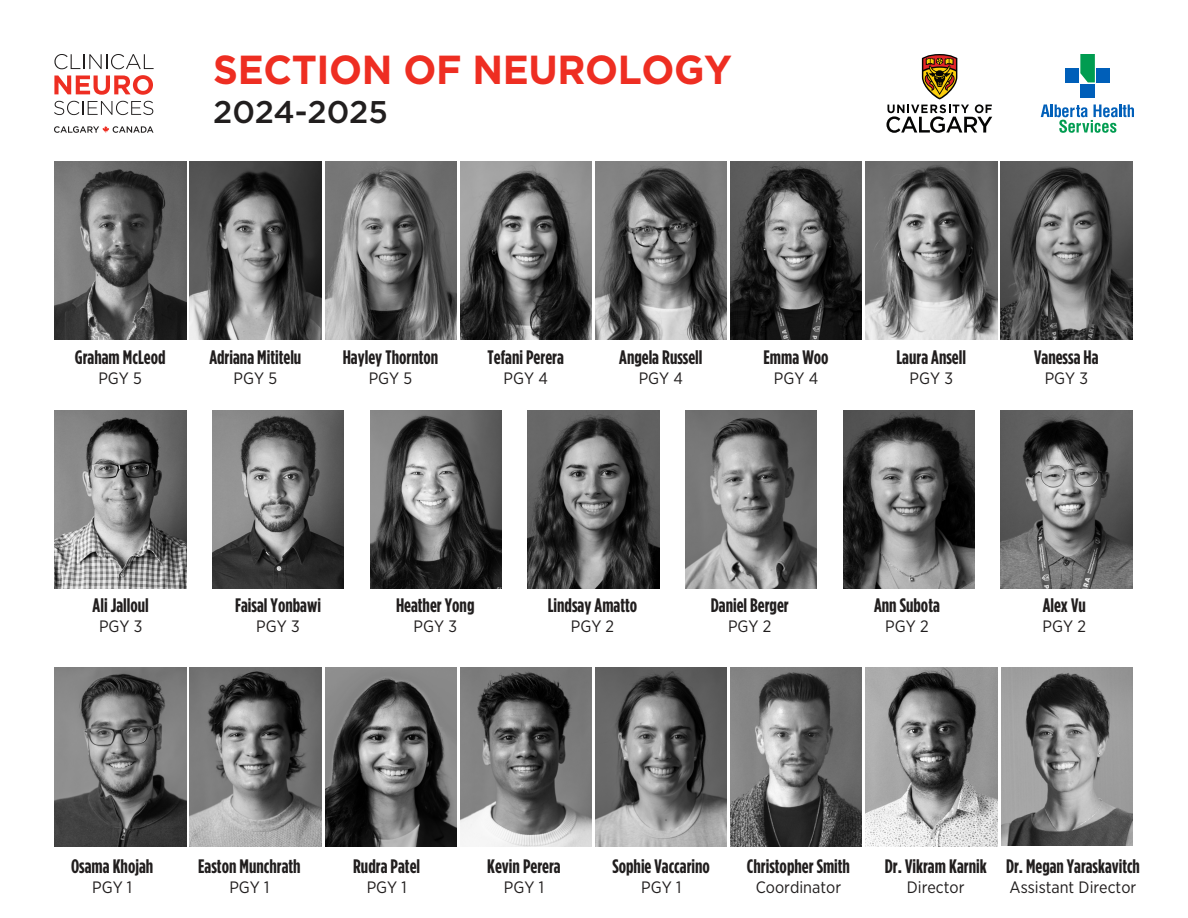
<style>
.page{position:relative;width:1188px;height:918px;background:#fff}
.page>*{position:absolute;margin:0;border:0;box-sizing:border-box;transform-origin:0 0}
.t1{font:700 40.5px "Gotham";letter-spacing:-.01em;color:#ee2e22;scale:.96 1}
.t2{font:500 31.35px "Gotham";letter-spacing:-.005em;color:#211e1e}
.t3{font:700 19.5px "Gotham Condensed";color:#211e1e}
.t4{font:16.5px "Gotham Narrow";color:#211e1e}
</style>
<div class="page">
<img style="left:55px;top:410px;width:131px;height:178px">
<img style="left:866px;top:668px;width:131px;height:178px">
<img style="left:1002px;top:668px;width:130px;height:177px">
<svg style="left:54px;top:54px;width:100px;height:15px"></svg>
<svg style="left:54px;top:101px;width:99px;height:14px"></svg>
<svg style="left:54px;top:75px;width:99px;height:20px"></svg>
<svg style="left:54px;top:126px;width:100px;height:7px"></svg>
<svg style="left:1041px;top:104px;width:93px;height:29px"></svg>
<div style="left:1065px;top:68px;width:14px;height:14px;background:#005fb9"></div>
<div style="left:1096px;top:68px;width:14px;height:14px;background:#005fb9"></div>
<div style="left:1080px;top:84px;width:15px;height:14px;background:#005fb9"></div>
<svg style="left:1080px;top:54px;width:15px;height:28px"></svg>
<svg style="left:886px;top:54px;width:106px;height:79px"></svg>
<img style="left:730px;top:668px;width:132px;height:178px">
<img style="left:370px;top:410px;width:132px;height:178px">
<img style="left:212px;top:410px;width:132px;height:178px">
<img style="left:1001px;top:410px;width:131px;height:178px">
<img style="left:528px;top:410px;width:131px;height:178px">
<img style="left:843px;top:410px;width:132px;height:178px">
<img style="left:190px;top:162px;width:131px;height:178px">
<img style="left:55px;top:162px;width:131px;height:178px">
<img style="left:730px;top:162px;width:132px;height:178px">
<img style="left:460px;top:162px;width:132px;height:178px">
<img style="left:1001px;top:162px;width:131px;height:178px">
<img style="left:866px;top:162px;width:131px;height:178px">
<img style="left:595px;top:162px;width:132px;height:178px">
<img style="left:685px;top:410px;width:132px;height:178px">
<img style="left:325px;top:162px;width:132px;height:178px">
<img style="left:55px;top:668px;width:131px;height:178px">
<img style="left:190px;top:668px;width:131px;height:178px">
<img style="left:460px;top:668px;width:132px;height:178px">
<img style="left:325px;top:668px;width:132px;height:178px">
<img style="left:595px;top:668px;width:132px;height:178px">
<h1 class="t1" style="left:213px;top:46px;width:542px">SECTION OF NEUROLOGY</h1>
<h2 class="t2" style="left:213px;top:91px;width:176px">2024-2025</h2>
<p class="t3" style="left:75px;top:346px;width:92px">Graham McLeod</p>
<p class="t4" style="left:98px;top:368px;width:45px">PGY 5</p>
<p class="t3" style="left:209px;top:346px;width:93px">Adriana Mititelu</p>
<p class="t4" style="left:234px;top:368px;width:45px">PGY 5</p>
<p class="t3" style="left:343px;top:346px;width:97px">Hayley Thornton</p>
<p class="t4" style="left:369px;top:368px;width:45px">PGY 5</p>
<p class="t3" style="left:488px;top:346px;width:78px">Tefani Perera</p>
<p class="t4" style="left:504px;top:368px;width:46px">PGY 4</p>
<p class="t3" style="left:619px;top:346px;width:85px">Angela Russell</p>
<p class="t4" style="left:639px;top:368px;width:46px">PGY 4</p>
<p class="t3" style="left:764px;top:346px;width:67px">Emma Woo</p>
<p class="t4" style="left:774px;top:368px;width:46px">PGY 4</p>
<p class="t3" style="left:896px;top:346px;width:71px">Laura Ansell</p>
<p class="t4" style="left:910px;top:368px;width:45px">PGY 3</p>
<p class="t3" style="left:1034px;top:346px;width:66px">Vanessa Ha</p>
<p class="t4" style="left:1045px;top:368px;width:45px">PGY 3</p>
<p class="t3" style="left:93px;top:594px;width:58px">Ali Jalloul</p>
<p class="t4" style="left:99px;top:616px;width:45px">PGY 3</p>
<p class="t3" style="left:235px;top:594px;width:87px">Faisal Yonbawi</p>
<p class="t4" style="left:256px;top:616px;width:45px">PGY 3</p>
<p class="t3" style="left:396px;top:594px;width:80px">Heather Yong</p>
<p class="t4" style="left:414px;top:616px;width:45px">PGY 3</p>
<p class="t3" style="left:548px;top:594px;width:91px">Lindsay Amatto</p>
<p class="t4" style="left:571px;top:616px;width:45px">PGY 2</p>
<p class="t3" style="left:711px;top:594px;width:80px">Daniel Berger</p>
<p class="t4" style="left:728px;top:616px;width:45px">PGY 2</p>
<p class="t3" style="left:874px;top:594px;width:67px">Ann Subota</p>
<p class="t4" style="left:885px;top:616px;width:45px">PGY 2</p>
<p class="t3" style="left:1043px;top:594px;width:45px">Alex Vu</p>
<p class="t4" style="left:1043px;top:616px;width:45px">PGY 2</p>
<p class="t3" style="left:71px;top:855px;width:84px">Osama Khojah</p>
<p class="t4" style="left:92px;top:877px;width:42px">PGY 1</p>
<p class="t3" style="left:198px;top:855px;width:104px">Easton Munchrath</p>
<p class="t4" style="left:229px;top:877px;width:42px">PGY 1</p>
<p class="t3" style="left:353px;top:855px;width:68px">Rudra Patel</p>
<p class="t4" style="left:367px;top:877px;width:42px">PGY 1</p>
<p class="t3" style="left:487px;top:855px;width:75px">Kevin Perera</p>
<p class="t4" style="left:504px;top:877px;width:42px">PGY 1</p>
<p class="t3" style="left:612px;top:855px;width:99px">Sophie Vaccarino</p>
<p class="t4" style="left:641px;top:877px;width:42px">PGY 1</p>
<p class="t3" style="left:747px;top:855px;width:105px">Christopher Smith</p>
<p class="t4" style="left:756px;top:877px;width:87px">Coordinator</p>
<p class="t3" style="left:885px;top:855px;width:103px">Dr. Vikram Karnik</p>
<p class="t4" style="left:907px;top:877px;width:59px">Director</p>
<p class="t3" style="left:1006px;top:855px;width:135px">Dr. Megan Yaraskavitch</p>
<p class="t4" style="left:1010px;top:877px;width:128px">Assistant Director</p>
</div>
